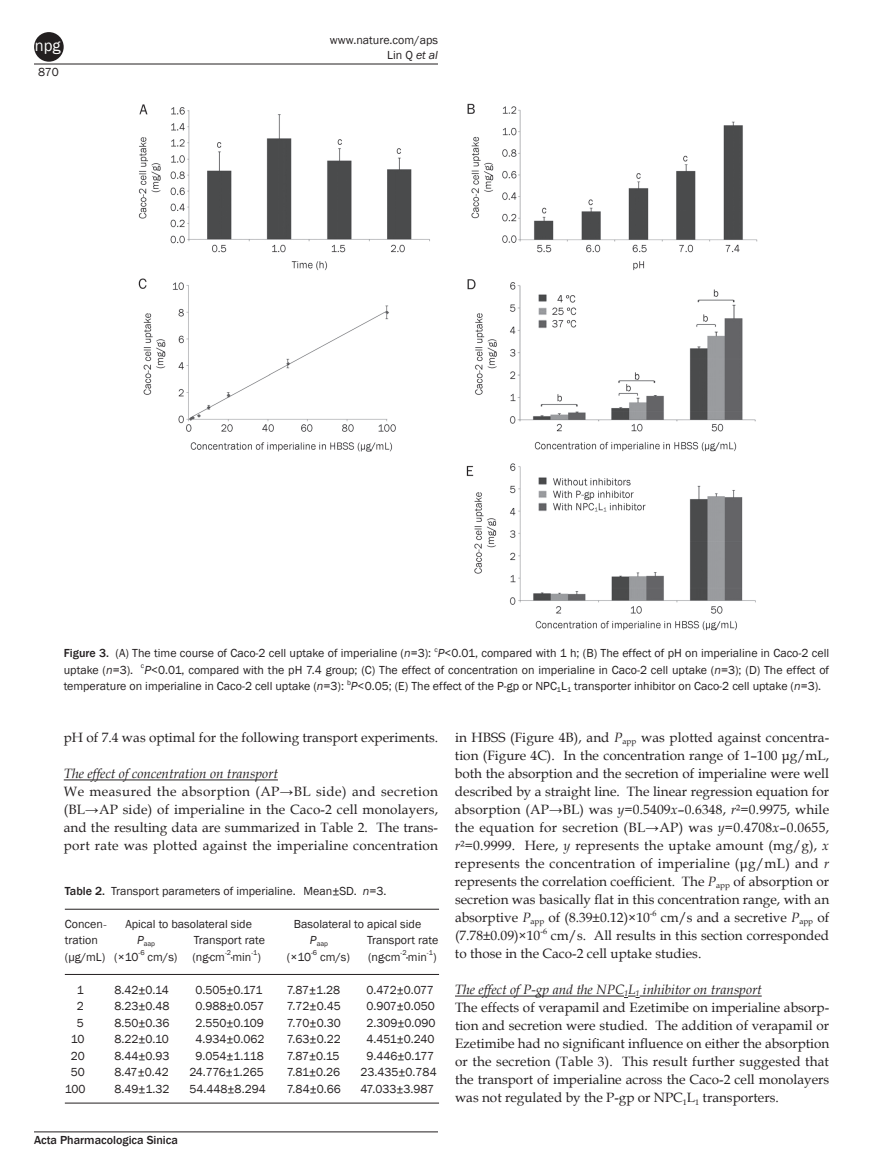
<style>
.page{position:relative;width:893px;height:1170px;background:#fff}
.page>*{position:absolute;margin:0;border:0;box-sizing:border-box;transform-origin:0 0}
.t1{font:16.5px "Franklin Gothic";color:#fff}
.t2{font:13.5px/18px "Book Antiqua";color:#231f20;text-align:justify}
.t3{font:italic 13.5px "Book Antiqua";color:#231f20}
.t4{font:12px/16.5px "Franklin Gothic";color:#231f20;text-align:right}
.t5{font:500 12px "Franklin Gothic";color:#231f20}
.t6{font:7.2px "Franklin Gothic";color:#231f20}
.s1{font-style:italic}
.s2{font-weight:500}
.s3{font-family:"Adobe Song Std";font-weight:300}
</style>
<div class="page">
<hr style="left:34px;top:64px;width:404px;height:1px;background:#231f20">
<hr style="left:34px;top:1131px;width:404px;height:1px;background:#231f20">
<div style="left:34px;top:32px;width:30px;height:30px;background:#231f20;border-radius:50%"></div>
<hr style="left:64px;top:779px;width:214px;height:1px;background:#231f20">
<hr style="left:455px;top:995px;width:169px;height:1px;background:#231f20">
<svg style="left:624px;top:995px;width:16px;height:3px"></svg>
<hr style="left:640px;top:995px;width:122px;height:1px;background:#231f20">
<img style="left:138px;top:103px;width:620px;height:527px">
<hr style="left:65px;top:908px;width:374px;height:1px;background:#231f20">
<hr style="left:65px;top:974px;width:374px;height:1px;background:#231f20">
<hr style="left:65px;top:1102px;width:374px;height:1px;background:#231f20">
<p class="t1" style="left:35px;top:35px;width:27px">npg</p>
<p class="t4" style="left:38px;top:64px;width:22px">870</p>
<p class="t4" style="left:330px;top:32px;width:110px;line-height:15px">www.nature.com/aps<br>Lin Q <span class="s1">et al</span></p>
<p class="t4" style="left:64px;top:645px;width:767px;text-align:justify"><span class="s2">Figure 3.</span> (A) The time course of Caco-2 cell uptake of imperialine (<span class="s1">n</span>=3): <sup>c</sup><span class="s1">P</span>&lt;0.01, compared with 1 h; (B) The effect of pH on imperialine in Caco-2 cell uptake (<span class="s1">n</span>=3). <sup>c</sup><span class="s1">P</span>&lt;0.01, compared with the pH 7.4 group; (C) The effect of concentration on imperialine in Caco-2 cell uptake (<span class="s1">n</span>=3); (D) The effect of temperature on imperialine in Caco-2 cell uptake (<span class="s1">n</span>=3): <sup>b</sup><span class="s1">P</span>&lt;0.05; (E) The effect of the P-gp or NPC<sub>1</sub>L<sub>1</sub> transporter inhibitor on Caco-2 cell uptake (<span class="s1">n</span>=3).</p>
<p class="t2" style="left:64px;top:728px;width:376px">pH of 7.4 was optimal for the following transport experiments.</p>
<p class="t3" style="left:64px;top:764px;width:216px">The effect of concentration on transport</p>
<p class="t2" style="left:64px;top:782px;width:376px">We measured the absorption (AP→BL side) and secretion (BL→AP side) of imperialine in the Caco-2 cell monolayers, and the resulting data are summarized in Table 2. The trans&shy;port rate was plotted against the imperialine concentration</p>
<p class="t4" style="left:65px;top:882px;width:323px"><span class="s2">Table 2.</span> Transport parameters of imperialine. Mean±SD. <span class="s1">n</span>=3.</p>
<p class="t4" style="left:65px;top:915px;width:44px">Concen<span class="s3">-</span></p>
<p class="t4" style="left:125px;top:915px;width:128px">Apical to basolateral side</p>
<p class="t4" style="left:294px;top:915px;width:129px">Basolateral to apical side</p>
<p class="t4" style="left:65px;top:932px;width:35px">tration</p>
<p class="t6" style="left:137px;top:939px;width:20px"><sup>P</sup>aap</p>
<p class="t4" style="left:194px;top:932px;width:73px">Transport rate</p>
<p class="t6" style="left:310px;top:939px;width:20px"><sup>P</sup>aap</p>
<p class="t4" style="left:367px;top:932px;width:73px">Transport rate</p>
<p class="t4" style="left:65px;top:948px;width:198px">(μg/mL) (×10<sup>-6</sup> cm/s) (ng·cm<sup>-2</sup>·min<sup>-1</sup>)</p>
<p class="t4" style="left:287px;top:948px;width:65px">(×10<sup>-6</sup> cm/s)</p>
<p class="t4" style="left:368px;top:948px;width:70px">(ng·cm<sup>-2</sup>·min<sup>-1</sup>)</p>
<p class="t4" style="left:77px;top:981px;width:9px">1</p>
<p class="t4" style="left:114px;top:981px;width:56px">8.42±0.14</p>
<p class="t4" style="left:195px;top:981px;width:69px">0.505±0.171</p>
<p class="t4" style="left:287px;top:981px;width:55px">7.87±1.28</p>
<p class="t4" style="left:366px;top:981px;width:69px">0.472±0.077</p>
<p class="t4" style="left:77px;top:998px;width:9px">2</p>
<p class="t4" style="left:114px;top:998px;width:57px">8.23±0.48</p>
<p class="t4" style="left:195px;top:998px;width:70px">0.988±0.057</p>
<p class="t4" style="left:287px;top:998px;width:55px">7.72±0.45</p>
<p class="t4" style="left:366px;top:998px;width:70px">0.907±0.050</p>
<p class="t4" style="left:77px;top:1014px;width:9px">5</p>
<p class="t4" style="left:114px;top:1014px;width:57px">8.50±0.36</p>
<p class="t4" style="left:195px;top:1014px;width:70px">2.550±0.109</p>
<p class="t4" style="left:287px;top:1014px;width:55px">7.70±0.30</p>
<p class="t4" style="left:366px;top:1014px;width:71px">2.309±0.090</p>
<p class="t4" style="left:71px;top:1031px;width:15px">10</p>
<p class="t4" style="left:114px;top:1031px;width:56px">8.22±0.10</p>
<p class="t4" style="left:195px;top:1031px;width:71px">4.934±0.062</p>
<p class="t4" style="left:287px;top:1031px;width:55px">7.63±0.22</p>
<p class="t4" style="left:366px;top:1031px;width:70px">4.451±0.240</p>
<p class="t4" style="left:71px;top:1047px;width:16px">20</p>
<p class="t4" style="left:114px;top:1047px;width:57px">8.44±0.93</p>
<p class="t4" style="left:195px;top:1047px;width:70px">9.054±1.118</p>
<p class="t4" style="left:287px;top:1047px;width:54px">7.87±0.15</p>
<p class="t4" style="left:366px;top:1047px;width:69px">9.446±0.177</p>
<p class="t4" style="left:71px;top:1064px;width:16px">50</p>
<p class="t4" style="left:114px;top:1064px;width:56px">8.47±0.42</p>
<p class="t4" style="left:189px;top:1064px;width:76px">24.776±1.265</p>
<p class="t4" style="left:287px;top:1064px;width:55px">7.81±0.26</p>
<p class="t4" style="left:360px;top:1064px;width:78px">23.435±0.784</p>
<p class="t4" style="left:65px;top:1080px;width:22px">100</p>
<p class="t4" style="left:114px;top:1080px;width:57px">8.49±1.32</p>
<p class="t4" style="left:189px;top:1080px;width:78px">54.448±8.294</p>
<p class="t4" style="left:287px;top:1080px;width:56px">7.84±0.66</p>
<p class="t4" style="left:360px;top:1080px;width:75px">47.033±3.987</p>
<p class="t5" style="left:34px;top:1132px;width:145px">Acta Pharmacologica Sinica</p>
<p class="t2" style="left:455px;top:728px;width:376px">in HBSS (Figure 4B), and <span class="s1">P</span><sub>app</sub> was plotted against concentra&shy;tion (Figure 4C). In the concentration range of 1–100 μg/mL, both the absorption and the secretion of imperialine were well described by a straight line. The linear regression equation for absorption (AP→BL) was <span class="s1">y</span>=0.5409<span class="s1">x</span>–0.6348, <span class="s1">r</span>²=0.9975, while the equation for secretion (BL→AP) was <span class="s1">y</span>=0.4708<span class="s1">x</span>–0.0655, <span class="s1">r</span>²=0.9999. Here, <span class="s1">y</span> represents the uptake amount (mg/g), <span class="s1">x </span>represents the concentration of imperialine (μg/mL) and <span class="s1">r </span>represents the correlation coefficient. The <span class="s1">P</span><sub>app</sub> of absorption or secretion was basically flat in this concentration range, with an absorptive <span class="s1">P</span><sub>app</sub> of (8.39±0.12)×10<sup>-6</sup> cm/s and a secretive <span class="s1">P</span><sub>app</sub> of (7.78±0.09)×10<sup>-6</sup> cm/s. All results in this section corresponded to those in the Caco-2 cell uptake studies.</p>
<p class="t2" style="left:455px;top:980px;width:376px;text-align:left"><span class="s1">The effect of P-gp and the NPC</span><sub>1</sub><span class="s1">L</span><sub>1</sub> <span class="s1">inhibitor on transport<br></span>The effects of verapamil and Ezetimibe on imperialine absorp&shy;tion and secretion were studied. The addition of verapamil or Ezetimibe had no significant influence on either the absorption or the secretion (Table 3). This result further suggested that the transport of imperialine across the Caco-2 cell monolayers was not regulated by the P-gp or NPC<sub>1</sub>L<sub>1</sub> transporters.</p>
</div>
